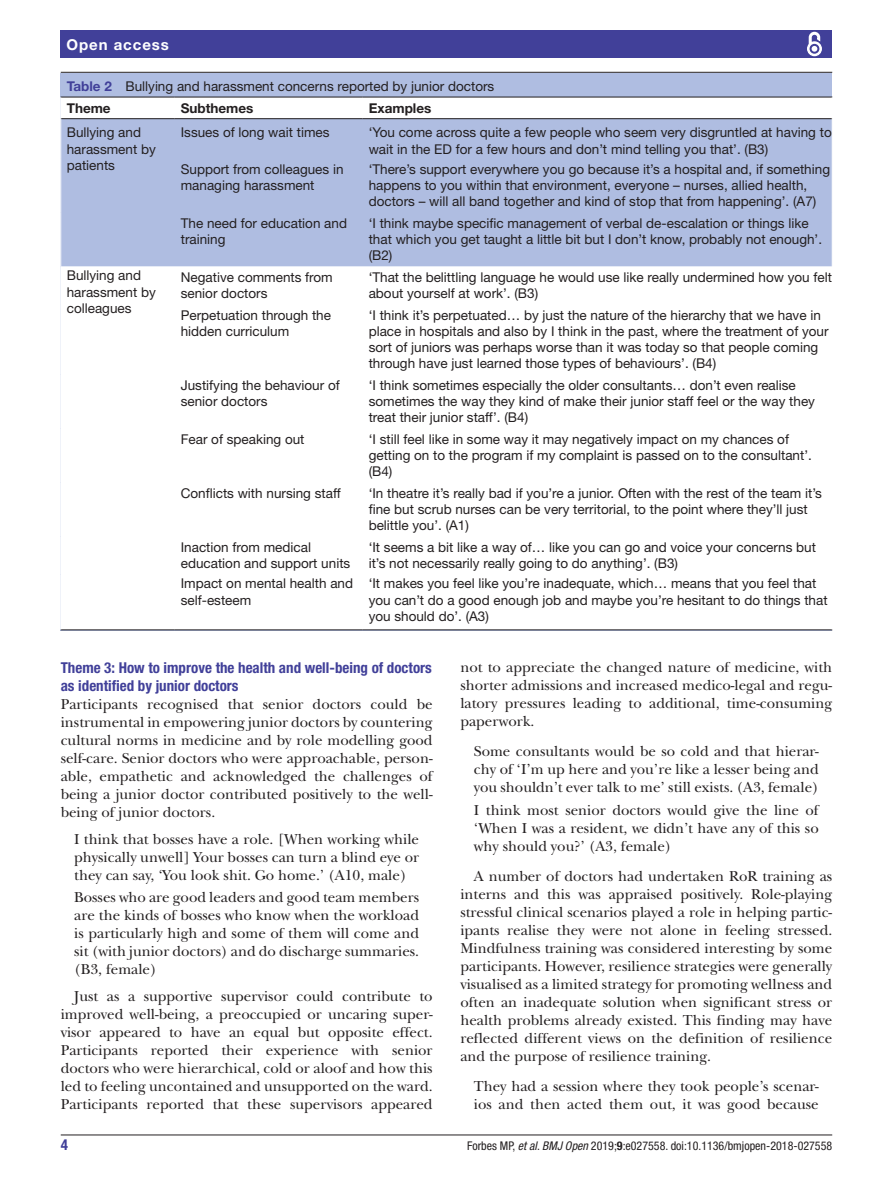
<style>
.page{position:relative;width:893px;height:1191px;background:#fff}
.page>*{position:absolute;margin:0;border:0;box-sizing:border-box;transform-origin:0 0}
.t1{font:15px/18px "New Baskerville";color:#231f20;text-align:justify}
.t2{font:700 condensed 15px/18px "Helvetica Neue LT Std";color:#414099}
.t3{font:700 15px "Helvetica Neue LT Std";letter-spacing:.065em;color:#fff}
.t4{font:13.5px/16.2px "Helvetica Neue LT Std";color:#231f20}
.t5{font:700 13.5px "Helvetica Neue LT Std";color:#231f20}
.t6{font:condensed 12px "Helvetica Neue LT Std";color:#231f20}
.s1{font-weight:700;color:#414099}
.s2{font-weight:700}
.s3{font-style:italic}
</style>
<div class="page">
<hr style="left:61px;top:1134px;width:771px;height:1px;background:#231f20">
<div style="left:61px;top:31px;width:771px;height:27px;background:#414099"></div>
<svg style="left:807px;top:31px;width:15px;height:26px"></svg>
<div style="left:61px;top:73px;width:771px;height:557px;background:#afbde1"></div>
<hr style="left:61px;top:72px;width:771px;height:1px;background:#231f20">
<div style="left:61px;top:98px;width:771px;height:531px;background:#fff"></div>
<svg style="left:61px;top:119px;width:771px;height:147px"></svg>
<hr style="left:61px;top:629px;width:114px;height:1px;background:#231f20">
<hr style="left:61px;top:97px;width:114px;height:1px;background:#231f20">
<hr style="left:61px;top:118px;width:114px;height:1px;background:#231f20">
<hr style="left:175px;top:97px;width:188px;height:1px;background:#231f20">
<hr style="left:175px;top:118px;width:188px;height:1px;background:#231f20">
<hr style="left:363px;top:97px;width:469px;height:1px;background:#231f20">
<hr style="left:363px;top:118px;width:469px;height:1px;background:#231f20">
<hr style="left:175px;top:629px;width:188px;height:1px;background:#231f20">
<hr style="left:363px;top:629px;width:469px;height:1px;background:#231f20">
<svg style="left:60px;top:97px;width:1px;height:22px"></svg>
<p class="t3" style="left:66px;top:35px;width:104px">Open access</p>
<p class="t4" style="left:67px;top:75px;width:429px;line-height:22px"><span class="s1">Table 2</span> Bullying and harassment concerns reported by junior doctors<br><span class="s2">Theme</span></p>
<p class="t5" style="left:181px;top:99px;width:74px">Subthemes</p>
<p class="t5" style="left:369px;top:99px;width:64px">Examples</p>
<p class="t4" style="left:67px;top:124px;width:91px">Bullying and harassment by patients</p>
<p class="t4" style="left:181px;top:124px;width:150px">Issues of long wait times</p>
<p class="t4" style="left:369px;top:124px;width:465px">‘You come across quite a few people who seem very disgruntled at having to wait in the ED for a few hours and don’t mind telling you that’. (B3)</p>
<p class="t4" style="left:181px;top:161px;width:164px">Support from colleagues in managing harassment</p>
<p class="t4" style="left:369px;top:161px;width:463px">‘There’s support everywhere you go because it’s a hospital and, if something happens to you within that environment, everyone – nurses, allied health, doctors – will all band together and kind of stop that from happening’. (A7)</p>
<p class="t4" style="left:181px;top:215px;width:168px">The need for education and training</p>
<p class="t4" style="left:369px;top:215px;width:455px">‘I think maybe specific management of verbal de-escalation or things like that which you get taught a little bit but I don’t know, probably not enough’. (B2)</p>
<p class="t4" style="left:67px;top:267px;width:91px">Bullying and harassment by colleagues</p>
<p class="t4" style="left:181px;top:269px;width:154px">Negative comments from senior doctors</p>
<p class="t4" style="left:369px;top:269px;width:465px">‘That the belittling language he would use like really undermined how you felt about yourself at work’. (B3)</p>
<p class="t4" style="left:181px;top:306px;width:152px">Perpetuation through the hidden curriculum</p>
<p class="t4" style="left:369px;top:306px;width:461px">‘I think it’s perpetuated… by just the nature of the hierarchy that we have in place in hospitals and also by I think in the past, where the treatment of your sort of juniors was perhaps worse than it was today so that people coming through have just learned those types of behaviours’. (B4)</p>
<p class="t4" style="left:181px;top:377px;width:161px">Justifying the behaviour of senior doctors</p>
<p class="t4" style="left:369px;top:377px;width:448px">‘I think sometimes especially the older consultants… don’t even realise sometimes the way they kind of make their junior staff feel or the way they treat their junior staff’. (B4)</p>
<p class="t4" style="left:181px;top:431px;width:125px">Fear of speaking out</p>
<p class="t4" style="left:369px;top:431px;width:445px">‘I still feel like in some way it may negatively impact on my chances of getting on to the program if my complaint is passed on to the consultant’. (B4)</p>
<p class="t4" style="left:181px;top:485px;width:161px">Conflicts with nursing staff</p>
<p class="t4" style="left:369px;top:485px;width:455px">‘In theatre it’s really bad if you’re a junior. Often with the rest of the team it’s fine but scrub nurses can be very territorial, to the point where they’ll just belittle you’. (A1)</p>
<p class="t4" style="left:181px;top:539px;width:171px">Inaction from medical education and support units</p>
<p class="t4" style="left:369px;top:539px;width:449px">‘It seems a bit like a way of… like you can go and voice your concerns but it’s not necessarily really going to do anything’. (B3)</p>
<p class="t4" style="left:181px;top:575px;width:174px">Impact on mental health and self-esteem</p>
<p class="t4" style="left:369px;top:575px;width:460px">‘It makes you feel like you’re inadequate, which… means that you feel that you can’t do a good enough job and maybe you’re hesitant to do things that you should do’. (A3)</p>
<p class="t2" style="left:61px;top:658px;width:373px">Theme 3: How to improve the health and well-being of doctors as identified by junior doctors</p>
<p class="t1" style="left:61px;top:695px;width:373px">Participants recognised that senior doctors could be instrumental in empowering junior doctors by countering cultural norms in medicine and by role modelling good self-care. Senior doctors who were approachable, person&shy;able, empathetic and acknowledged the challenges of being a junior doctor contributed positively to the well&shy;being of junior doctors.</p>
<p class="t1" style="left:74px;top:830px;width:346px">I think that bosses have a role. [When working while physically unwell] Your bosses can turn a blind eye or they can say, ‘You look shit. Go home.’ (A10, male)</p>
<p class="t1" style="left:74px;top:888px;width:346px">Bosses who are good leaders and good team members are the kinds of bosses who know when the workload is particularly high and some of them will come and sit (with junior doctors) and do discharge summaries. (B3, female)</p>
<p class="t1" style="left:61px;top:987px;width:373px;text-indent:14px">Just as a supportive supervisor could contribute to improved well-being, a preoccupied or uncaring super&shy;visor appeared to have an equal but opposite effect.<br>Participants reported their experience with senior doctors who were hierarchical, cold or aloof and how this led to feeling uncontained and unsupported on the ward.<br>Participants reported that these supervisors appeared</p>
<p class="t1" style="left:460px;top:658px;width:373px">not to appreciate the changed nature of medicine, with shorter admissions and increased medico-legal and regu&shy;latory pressures leading to additional, time-consuming paperwork.</p>
<p class="t1" style="left:474px;top:742px;width:346px">Some consultants would be so cold and that hierar&shy;chy of ‘I’m up here and you’re like a lesser being and you shouldn’t ever talk to me’ still exists. (A3, female)</p>
<p class="t1" style="left:474px;top:801px;width:346px">I think most senior doctors would give the line of ‘When I was a resident, we didn’t have any of this so why should you?’ (A3, female)</p>
<p class="t1" style="left:460px;top:867px;width:373px;text-indent:14px">A number of doctors had undertaken RoR training as interns and this was appraised positively. Role-playing stressful clinical scenarios played a role in helping partic&shy;ipants realise they were not alone in feeling stressed.<br>Mindfulness training was considered interesting by some participants. However, resilience strategies were generally visualised as a limited strategy for promoting wellness and often an inadequate solution when significant stress or health problems already existed. This finding may have reflected different views on the definition of resilience and the purpose of resilience training.</p>
<p class="t1" style="left:474px;top:1077px;width:346px">They had a session where they took people’s scenar&shy;ios and then acted them out, it was good because</p>
<p class="t2" style="left:61px;top:1135px;width:9px">4</p>
<p class="t6" style="left:467px;top:1138px;width:366px">Forbes MP, <span class="s3">et al</span>. <span class="s3">BMJ Open</span> 2019;<span class="s2">9</span>:e027558. doi:10.1136/bmjopen-2018-027558</p>
</div>
